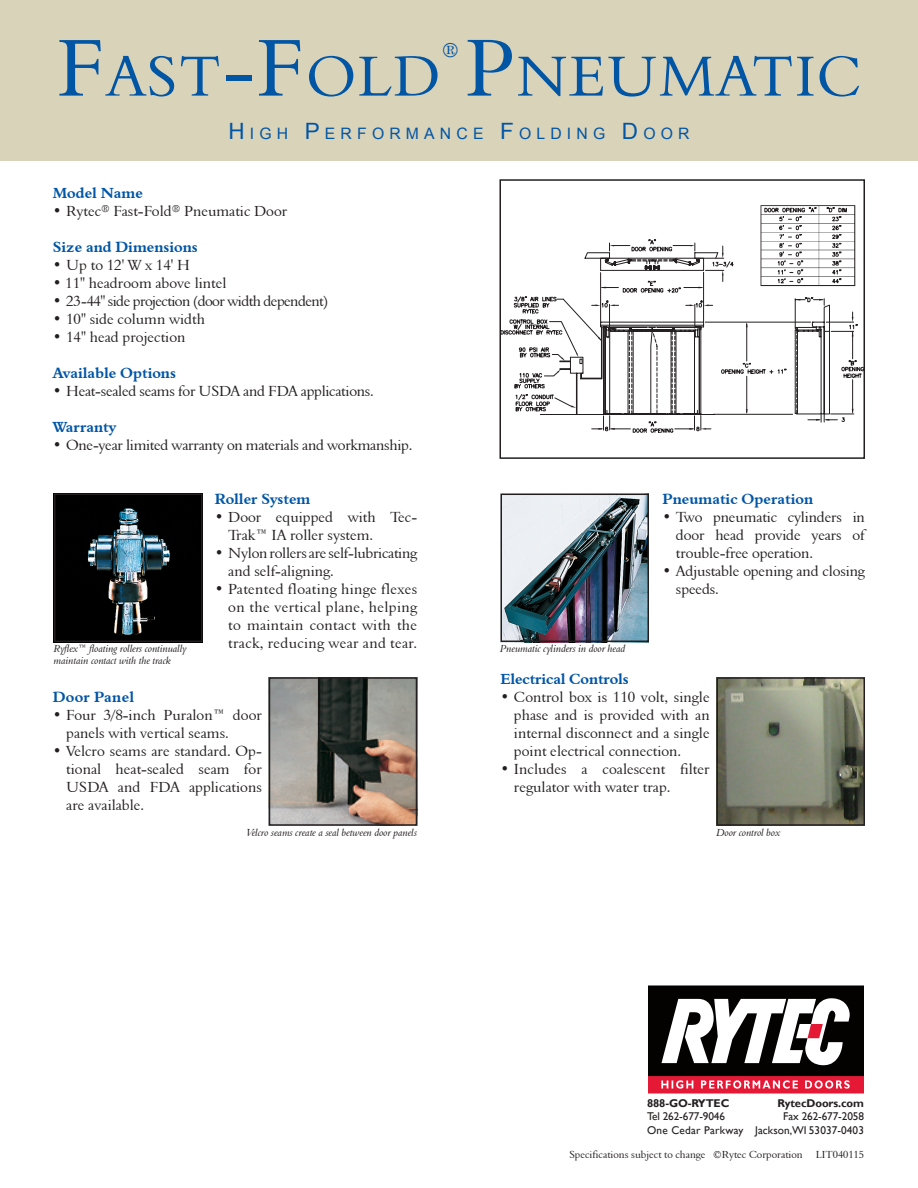
<style>
.page{position:relative;width:918px;height:1188px;background:#fff}
.page>*{position:absolute;margin:0;border:0;box-sizing:border-box;transform-origin:0 0}
.t1{font:58.2px "Aldine 401 BT Roman A";letter-spacing:.03em;color:#0155a5}
.t2{font:21px "Aldine 401 BT Roman A";color:#0155a5}
.t3{font:15.75px "Arial";letter-spacing:.33em;color:#0155a5}
.t4{font:15px/18px "Aldine 401 BT Roman A";color:#231f20;text-align:justify}
.t5{font:15px/18px "Aldine 401 BT Roman A";letter-spacing:-.02em;color:#231f20}
.t6{font:15px "Aldine 401 BT Bold A";color:#0155a5}
.t7{font:15px "Aldine 401 BT Roman A";letter-spacing:-.04em;color:#231f20}
.t8{font:15px "Aldine 401 BT Bold A";letter-spacing:.02em;color:#0155a5}
.t9{font:11.25px/13.5px "Gill Sans";letter-spacing:.01em;color:#231f20;text-align:right}
.t10{font:700 11.25px "Gill Sans";letter-spacing:-.01em;color:#231f20}
.t11{font:11.25px "Gill Sans";letter-spacing:-.01em;color:#231f20}
.t12{font:10.5px/12px "Aldine 401 BT Italic A";color:#231f20}
.t13{font:10.5px "Aldine 401 BT Roman A";color:#231f20}
.s1{font-size:83.25px}
.s2{font-size:22.5px}
.s3{font-family:"Aldine 401 BT Bold A"}
</style>
<div class="page">
<div style="left:0;top:0;width:918px;height:161px;background:#d9d3b9"></div>
<img style="left:57px;top:497px;width:142px;height:142px">
<div style="left:54px;top:494px;width:148px;height:148px;border:2px solid #231f20"></div>
<img style="left:503px;top:497px;width:143px;height:142px">
<div style="left:500px;top:494px;width:149px;height:148px;border:2px solid #231f20"></div>
<img style="left:719px;top:680px;width:143px;height:143px">
<div style="left:716px;top:677px;width:149px;height:149px;border:2px solid #231f20"></div>
<img style="left:272px;top:680px;width:142px;height:143px">
<div style="left:269px;top:677px;width:148px;height:149px;border:2px solid #231f20"></div>
<svg style="left:502px;top:205px;width:360px;height:228px"></svg>
<div style="left:499px;top:179px;width:366px;height:280px;border:2px solid #231f20"></div>
<svg style="left:648px;top:985px;width:216px;height:108px"></svg>
<h1 class="t1" style="left:57px;top:40px;width:806px"><span class="s1">F</span>AST<span class="s1">-F</span>OLD <span class="s1">P</span>NEUMATIC</h1>
<h2 class="t2" style="left:442px;top:37px;width:19px">®</h2>
<p class="t3" style="left:228px;top:124px;width:463px"><span class="s2">H</span>IGH <span class="s2">P</span>ERFORMANCE <span class="s2">F</span> OLDING <span class="s2">D</span> OOR</p>
<p class="t6" style="left:53px;top:184px;width:92px">Model Name</p>
<p class="t4" style="left:53px;top:202px;width:236px">• Rytec<sup>®</sup> Fast-Fold<sup>®</sup> Pneumatic Door</p>
<p class="t6" style="left:53px;top:238px;width:147px">Size and Dimensions</p>
<p class="t4" style="left:53px;top:256px;width:139px">• Up to 12' W x 14' H</p>
<p class="t4" style="left:53px;top:274px;width:175px">• 11" headroom above lintel</p>
<p class="t7" style="left:53px;top:292px;width:277px">• 23-44" side projection (door width dependent)</p>
<p class="t4" style="left:53px;top:310px;width:154px">• 10" side column width</p>
<p class="t4" style="left:53px;top:328px;width:134px">• 14" head projection</p>
<p class="t6" style="left:53px;top:364px;width:125px">Available Options</p>
<p class="t5" style="left:53px;top:382px;width:323px">• Heat-sealed seams for USDA and FDA applications.</p>
<p class="t6" style="left:53px;top:418px;width:65px">Warranty</p>
<p class="t5" style="left:53px;top:436px;width:361px">• One-year limited warranty on materials and workmanship.</p>
<p class="t6" style="left:215px;top:490px;width:97px">Roller System</p>
<p class="t4" style="left:228px;top:508px;width:191px;text-indent:-14px">• Door equipped with Tec-<br>Trak™ IA roller system.</p>
<p class="t5" style="left:228px;top:544px;width:190px;text-indent:-14px">• Nylon rollers are self-lubricating and self-aligning.</p>
<p class="t4" style="left:228px;top:580px;width:190px;text-indent:-14px"><span class="s3">•</span> Patented floating hinge flexes on the vertical plane, helping to maintain contact with the track, reducing wear and tear.</p>
<p class="t8" style="left:53px;top:688px;width:83px">Door Panel</p>
<p class="t4" style="left:66px;top:706px;width:197px;text-indent:-14px">• Four 3/8-inch Puralon™ door panels with vertical seams.</p>
<p class="t4" style="left:66px;top:742px;width:197px;text-indent:-14px">• Velcro seams are standard. Op&shy;tional heat-sealed seam for USDA and FDA applications are available.</p>
<p class="t12" style="left:54px;top:643px;width:134px">Ryflex™ floating rollers continually maintain contact with the track</p>
<p class="t12" style="left:247px;top:826px;width:172px">Velcro seams create a seal between door panels</p>
<p class="t12" style="left:500px;top:643px;width:127px">Pneumatic cylinders in door head</p>
<p class="t6" style="left:662px;top:490px;width:152px">Pneumatic Operation</p>
<p class="t4" style="left:676px;top:508px;width:191px;text-indent:-14px">• Two pneumatic cylinders in door head provide years of trouble-free operation.</p>
<p class="t4" style="left:676px;top:562px;width:190px;text-indent:-14px">• Adjustable opening and closing speeds.</p>
<p class="t6" style="left:500px;top:670px;width:130px">Electrical Controls</p>
<p class="t4" style="left:514px;top:688px;width:197px;text-indent:-14px">• Control box is 110 volt, single phase and is provided with an internal disconnect and a single point electrical connection.</p>
<p class="t4" style="left:514px;top:760px;width:197px;text-indent:-14px">• Includes a coalescent filter regulator with water trap.</p>
<p class="t12" style="left:716px;top:826px;width:65px">Door control box</p>
<p class="t10" style="left:647px;top:1096px;width:84px">888-GO-RYTEC</p>
<p class="t10" style="left:777px;top:1096px;width:88px">RytecDoors.com</p>
<p class="t11" style="left:647px;top:1110px;width:79px">Tel 262-677-9046</p>
<p class="t9" style="left:647px;top:1110px;width:218px">Fax 262-677-2058<br>One Cedar Parkway Jackson,WI 53037-0403</p>
<p class="t13" style="left:569px;top:1149px;width:296px">Specifications subject to change ©Rytec Corporation LIT040115</p>
</div>
